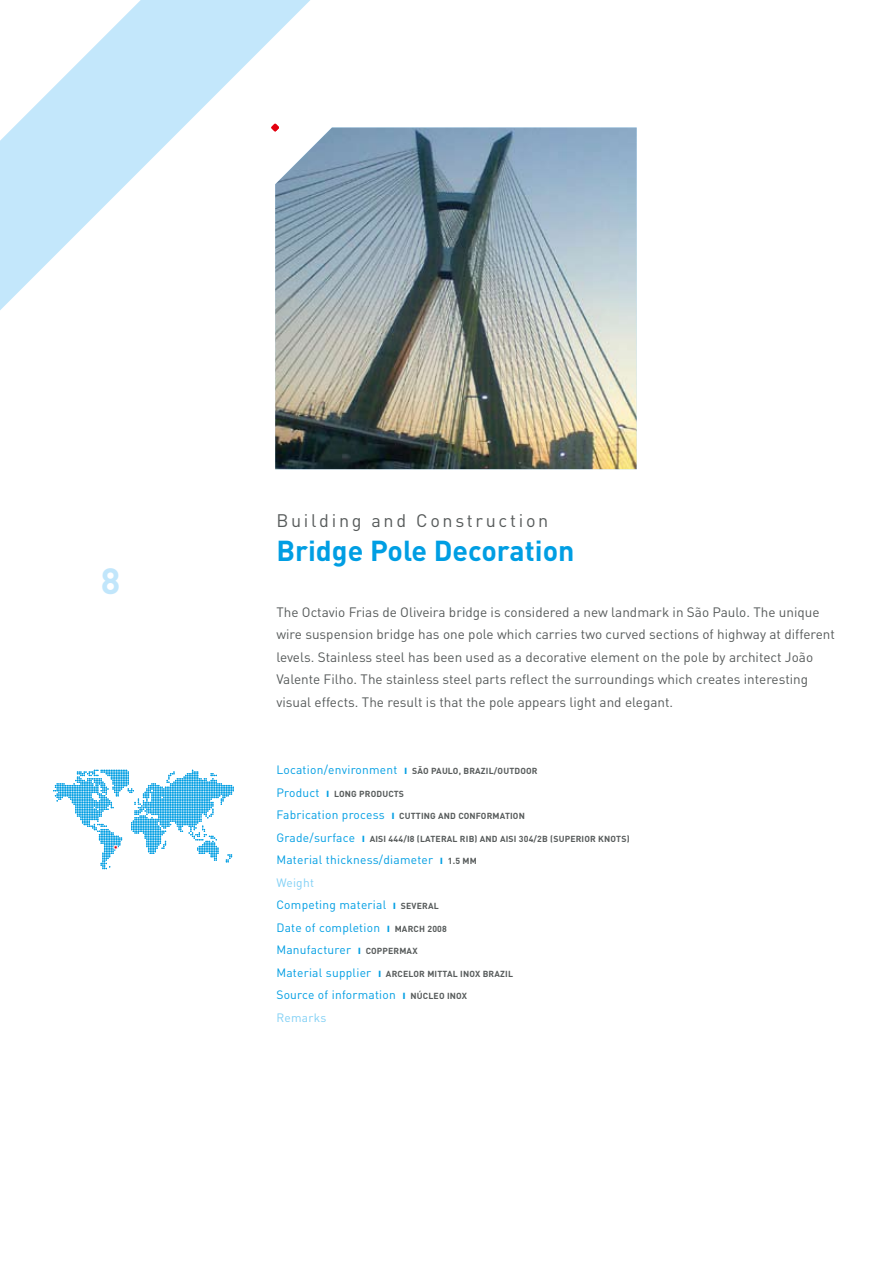
<style>
.page{position:relative;width:893px;height:1263px;background:#fff}
.page>*{position:absolute;margin:0;border:0;box-sizing:border-box;transform-origin:0 0}
.t1{font:700 36px "DIN";color:#c1e6fb}
.t2{font:700 28.5px "DIN";color:#009ee3}
.t3{font:18px "DIN";letter-spacing:.15em;color:#575b5b}
.t4{font:13.5px/22.5px "DIN";color:#575b5b}
.t5{font:12px/22.5px "DIN";letter-spacing:.02em;color:#009ee3}
.t6{font:700 8.7px "DIN";letter-spacing:.02em;color:#575b5b}
.s1{font-weight:400;font-size:12px;color:#009ee3}
.s2{font-size:12px;color:#009ee3}
.s3{font-weight:700}
.s4{font-weight:700;font-size:8.7px;color:#575b5b}
.s5{color:#81d0f5}
</style>
<div class="page">
<svg style="left:0;top:0;width:480px;height:470px"></svg>
<svg style="left:53px;top:770px;width:181px;height:99px"></svg>
<img style="left:275px;top:128px;width:362px;height:341px">
<svg style="left:271px;top:123px;width:8px;height:9px"></svg>
<h1 class="t1" style="left:101px;top:557px;width:21px">8</h1>
<h3 class="t3" style="left:276px;top:510px;width:273px">Building and Construction</h3>
<h2 class="t2" style="left:276px;top:531px;width:300px">BRIDGE POLE DECORATION</h2>
<p class="t4" style="left:276px;top:601px;width:560px">The Octavio Frias de Oliveira bridge is considered a new landmark in São Paulo. The unique wire suspension bridge has one pole which carries two curved sections of highway at different levels. Stainless steel has been used as a decorative element on the pole by architect João Valente Filho. The stainless steel parts reflect the surroundings which creates interesting visual effects. The result is that the pole appears light and elegant.</p>
<p class="t6" style="left:276px;top:765px;width:263px"><span class="s1">Location/environment</span> <span class="s2">I</span> SÃO PAULO, BRAZIL/OUTDOOR</p>
<p class="t6" style="left:276px;top:788px;width:129px"><span class="s1">Product</span> <span class="s2">I</span> LONG PRODUCTS</p>
<p class="t6" style="left:276px;top:810px;width:250px"><span class="s1">Fabrication process</span> <span class="s2">I</span> CUTTING AND CONFORMATION</p>
<p class="t5" style="left:276px;top:826px;width:99px">Grade/surface <span class="s3">I</span> <span class="s4">AISI</span></p>
<p class="t6" style="left:389px;top:833px;width:117px">444/I 8 (LATERAL RIB) AND AISI</p>
<p class="t6" style="left:519px;top:833px;width:112px">304/2B (SUPERIOR KNOTS)</p>
<p class="t5" style="left:276px;top:849px;width:194px">Material thickness/diameter <span class="s3">I</span> <span class="s4">1.5 MM<br></span><span class="s5">Weight<br></span>Competing material <span class="s3">I</span> <span class="s4">SEVERAL<br></span>Date of completion <span class="s3">I</span> <span class="s4">MARCH 2008<br></span>Manufacturer <span class="s3">I</span> <span class="s4">COPPERMAX</span></p>
<p class="t6" style="left:276px;top:968px;width:238px"><span class="s1">Material supplier</span> <span class="s2">I</span> ARCELOR MITTAL I NOX BRAZIL</p>
<p class="t5" style="left:276px;top:984px;width:192px">Source of information <span class="s3">I</span> <span class="s4">NÚCLEO I NOX<br></span><span class="s5">Remarks</span></p>
</div>
